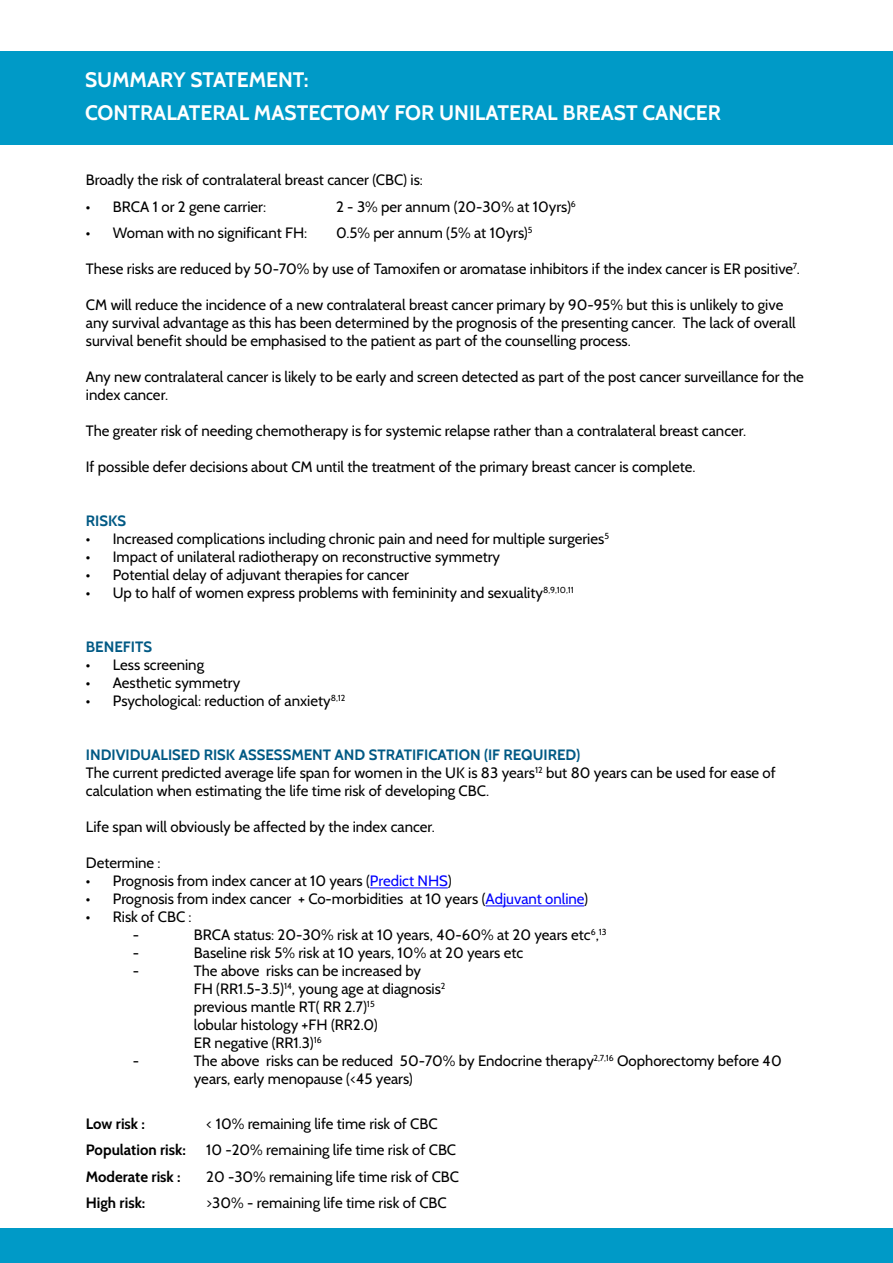
<style>
.page{position:relative;width:893px;height:1263px;background:#fff}
.page>*{position:absolute;margin:0;border:0;box-sizing:border-box;transform-origin:0 0}
.t1{font:700 21px/33.8px "Cabin";color:#fff}
.t2{font:15px/18px "Cabin";color:#000}
.t3{font:700 15px "Cabin";color:#005984}
.t4{font:700 15px "Cabin";color:#000}
.s1{font-weight:700;color:#005984}
.s2{color:#00f}
</style>
<div class="page">
<div style="left:0;top:51px;width:893px;height:94px;background:#009ac7"></div>
<hr style="left:370px;top:887px;width:78px;height:1px;background:#00f">
<hr style="left:486px;top:905px;width:98px;height:1px;background:#00f">
<div style="left:0;top:1229px;width:893px;height:34px;background:#009ac7"></div>
<h1 class="t1" style="left:85px;top:62px;width:276px">SUMMARY STATEMENT:<br>CON TRALATERAL MASTECTOMY</h1>
<h1 class="t1" style="left:394px;top:96px;width:276px">FOR UNI LATERAL BREAST CANC</h1>
<h1 class="t1" style="left:696px;top:96px;width:21px">ER</h1>
<p class="t2" style="left:86px;top:171px;width:339px">Broadly the risk of contralateral breast cancer (CBC) is:</p>
<p class="t2" style="left:86px;top:197px;width:182px">• BRCA 1 or 2 gene carrier:</p>
<p class="t2" style="left:336px;top:197px;width:241px">2 - 3% per annum (20-30% at 10yrs)<sup>6</sup></p>
<p class="t2" style="left:86px;top:224px;width:223px">• Woman with no significant FH:</p>
<p class="t2" style="left:336px;top:224px;width:198px">0.5% per annum (5% at 10yrs)<sup>5</sup></p>
<p class="t2" style="left:86px;top:260px;width:716px">These risks are reduced by 50-70% by use of Tamoxifen or aromatase inhibitors if the index cancer is ER positive<sup>7</sup>.</p>
<p class="t2" style="left:86px;top:296px;width:711px">CM will reduce the incidence of a new contralateral breast cancer primary by 90-95% but this is unlikely to give any survival advantage as this has been determined by the prognosis of the presenting cancer. The lack of overall survival benefit should be emphasised to the patient as part of the counselling process.</p>
<p class="t2" style="left:86px;top:368px;width:719px">Any new contralateral cancer is likely to be early and screen detected as part of the post cancer surveillance for the index cancer.</p>
<p class="t2" style="left:86px;top:422px;width:662px">The greater risk of needing chemotherapy is for systemic relapse rather than a contralateral breast cancer.</p>
<p class="t2" style="left:86px;top:458px;width:611px">If possible defer decisions about CM until the treatment of the primary breast cancer is complete.</p>
<p class="t3" style="left:86px;top:512px;width:42px">RISKS</p>
<p class="t2" style="left:86px;top:530px;width:525px">• Increased complications including chronic pain and need for multiple surgeries<sup>5</sup></p>
<p class="t2" style="left:86px;top:548px;width:416px">• Impact of unilateral radiotherapy on reconstructive symmetry</p>
<p class="t2" style="left:86px;top:566px;width:324px">• Potential delay of adjuvant therapies for cancer</p>
<p class="t2" style="left:86px;top:584px;width:490px">• Up to half of women express problems with femininity and sexuality<sup>8,9,10,11</sup></p>
<p class="t3" style="left:86px;top:638px;width:68px">BENEFITS</p>
<p class="t2" style="left:86px;top:656px;width:120px">• Less screening</p>
<p class="t2" style="left:86px;top:674px;width:156px">• Aesthetic symmetry</p>
<p class="t2" style="left:86px;top:692px;width:261px">• Psychological: reduction of anxiety<sup>8,12</sup></p>
<p class="t3" style="left:86px;top:746px;width:50px">INDIVIDUA</p>
<p class="t3" style="left:161px;top:746px;width:52px">LISED RISK</p>
<p class="t3" style="left:239px;top:746px;width:46px">ASSESSM</p>
<p class="t3" style="left:304px;top:746px;width:42px">ENT AND</p>
<p class="t3" style="left:369px;top:746px;width:95px">STRATIFICATION</p>
<p class="t2" style="left:86px;top:746px;width:691px;text-indent:398px"><span class="s1">(IF REQUIRED)<br></span>The current predicted average life span for women in the UK is 83 years<sup>12</sup> but 80 years can be used for ease of calculation when estimating the life time risk of developing CBC.</p>
<p class="t2" style="left:86px;top:818px;width:351px">Life span will obviously be affected by the index cancer.</p>
<p class="t2" style="left:86px;top:854px;width:76px">Determine :</p>
<p class="t2" style="left:86px;top:872px;width:367px">• Prognosis from index cancer at 10 years (<span class="s2">Predict NHS</span>)</p>
<p class="t2" style="left:86px;top:890px;width:504px">• Prognosis from index cancer + Co-morbidities at 10 years (<span class="s2">Adjuvant online</span>)</p>
<p class="t2" style="left:86px;top:908px;width:107px;text-align:center">• Risk of CBC : -</p>
<p class="t2" style="left:194px;top:926px;width:414px">BRCA status: 20-30% risk at 10 years, 40-60% at 20 years etc<sup>6</sup>,<sup>13</sup></p>
<p class="t2" style="left:133px;top:944px;width:8px">-</p>
<p class="t2" style="left:194px;top:944px;width:331px">Baseline risk 5% risk at 10 years, 10% at 20 years etc</p>
<p class="t2" style="left:133px;top:962px;width:8px">-</p>
<p class="t2" style="left:194px;top:962px;width:253px">The above risks can be increased by<br>FH (RR1.5-3.5)<sup>14</sup>, young age at diagnosis<sup>2 </sup>previous mantle RT( RR 2.7)<sup>15<br></sup>lobular histology +FH (RR2.0)<br>ER negative (RR1.3)<sup>16</sup></p>
<p class="t2" style="left:133px;top:1052px;width:8px">-</p>
<p class="t2" style="left:194px;top:1052px;width:589px">The above risks can be reduced 50-70% by Endocrine therapy<sup>2,7,16</sup> Oophorectomy before 40 years, early menopause (&lt;45 years)</p>
<p class="t4" style="left:86px;top:1114px;width:61px">LOW RISK :</p>
<p class="t2" style="left:206px;top:1114px;width:233px">&lt; 10% remaining life time risk of CBC</p>
<p class="t4" style="left:86px;top:1141px;width:102px">POPULATION RISK:</p>
<p class="t2" style="left:206px;top:1141px;width:251px">10 -20% remaining life time risk of CBC</p>
<p class="t4" style="left:86px;top:1167px;width:96px">MODERATE RISK :</p>
<p class="t2" style="left:206px;top:1167px;width:254px">20 -30% remaining life time risk of CBC</p>
<p class="t4" style="left:86px;top:1194px;width:61px">HIGH RISK:</p>
<p class="t2" style="left:206px;top:1194px;width:242px">&gt;30% - remaining life time risk of CBC</p>
</div>
